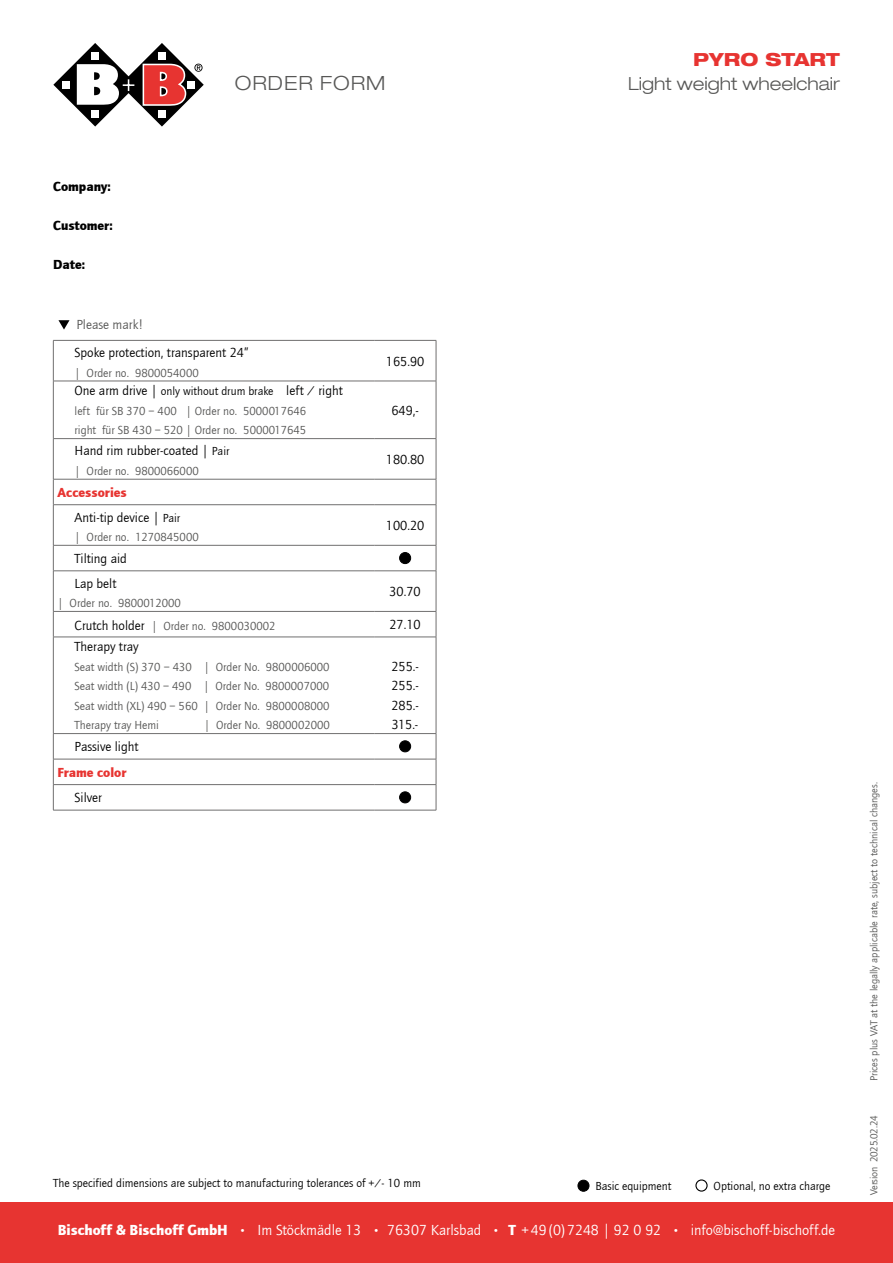
<style>
.page{position:relative;width:893px;height:1263px;background:#fff}
.page>*{position:absolute;margin:0;border:0;box-sizing:border-box;transform-origin:0 0}
.t1{font:300 19.5px "Helve Neu Lig Ext";letter-spacing:.05em;color:#575756}
.t2{font:300 18px "Helve Neu Lig Ext";color:#575756}
.t3{font:800 18px "Helve Neu Hea Ext";color:#e73431}
.t4{font:15px "Quay Sans";color:#fff}
.t5{font:13.5px/19.5px "Quay Sans";color:#000}
.t6{font:900 13.5px "Quay Sans";color:#000}
.t7{font:13.5px "Quay Sans";color:#575756}
.t8{font:900 13.5px "Quay Sans";color:#e73431}
.t9{font:12px/19.5px "Quay Sans";color:#575756}
.t10{font:12px "Quay Sans";color:#000}
.t11{font:10.5px "Quay Sans";color:#575756}
.t12{font:10.5px "Quay Sans";letter-spacing:-.02em;color:#575756}
.s1{font-size:12px}
.s2{font-weight:900;color:#e73431}
.s3{font-size:13.5px;color:#000}
.s4{font-weight:900}
.s5{font-size:10.5px}
</style>
<div class="page">
<svg style="left:53px;top:43px;width:151px;height:84px"></svg>
<svg style="left:58px;top:320px;width:12px;height:10px"></svg>
<div style="left:0;top:1202px;width:893px;height:61px;background:#e73431"></div>
<div style="left:578px;top:1180px;width:11px;height:11px;background:#000;border-radius:50%"></div>
<div style="left:578px;top:1180px;width:11px;height:11px;border:1px solid #000;border-radius:50%"></div>
<div style="left:695px;top:1179px;width:13px;height:12px;border:1px solid #000;border-radius:50%"></div>
<hr style="left:53px;top:340px;width:321px;height:1px;background:#706f6f">
<hr style="left:53px;top:341px;width:1px;height:40px;background:#706f6f">
<hr style="left:374px;top:340px;width:62px;height:1px;background:#706f6f">
<hr style="left:436px;top:341px;width:1px;height:40px;background:#706f6f">
<hr style="left:53px;top:381px;width:321px;height:1px;background:#706f6f">
<hr style="left:53px;top:381px;width:1px;height:57px;background:#706f6f">
<hr style="left:374px;top:381px;width:62px;height:1px;background:#706f6f">
<hr style="left:436px;top:381px;width:1px;height:57px;background:#706f6f">
<hr style="left:53px;top:438px;width:321px;height:1px;background:#706f6f">
<hr style="left:53px;top:439px;width:1px;height:40px;background:#706f6f">
<hr style="left:374px;top:438px;width:62px;height:1px;background:#706f6f">
<hr style="left:436px;top:439px;width:1px;height:40px;background:#706f6f">
<hr style="left:53px;top:479px;width:321px;height:1px;background:#706f6f">
<svg style="left:53px;top:479px;width:1px;height:25px"></svg>
<hr style="left:374px;top:479px;width:62px;height:1px;background:#706f6f">
<svg style="left:436px;top:479px;width:1px;height:25px"></svg>
<hr style="left:53px;top:504px;width:321px;height:1px;background:#706f6f">
<hr style="left:53px;top:505px;width:1px;height:40px;background:#706f6f">
<hr style="left:374px;top:504px;width:62px;height:1px;background:#706f6f">
<hr style="left:436px;top:505px;width:1px;height:40px;background:#706f6f">
<hr style="left:53px;top:545px;width:321px;height:1px;background:#706f6f">
<svg style="left:53px;top:545px;width:1px;height:26px"></svg>
<hr style="left:374px;top:545px;width:62px;height:1px;background:#706f6f">
<svg style="left:436px;top:545px;width:1px;height:26px"></svg>
<hr style="left:53px;top:571px;width:321px;height:1px;background:#706f6f">
<hr style="left:53px;top:571px;width:1px;height:40px;background:#706f6f">
<hr style="left:374px;top:571px;width:62px;height:1px;background:#706f6f">
<hr style="left:436px;top:571px;width:1px;height:40px;background:#706f6f">
<hr style="left:53px;top:611px;width:321px;height:1px;background:#706f6f">
<svg style="left:53px;top:612px;width:1px;height:25px"></svg>
<hr style="left:374px;top:611px;width:62px;height:1px;background:#706f6f">
<svg style="left:436px;top:612px;width:1px;height:25px"></svg>
<hr style="left:53px;top:637px;width:321px;height:1px;background:#706f6f">
<hr style="left:53px;top:637px;width:1px;height:96px;background:#706f6f">
<hr style="left:374px;top:637px;width:62px;height:1px;background:#706f6f">
<hr style="left:436px;top:637px;width:1px;height:96px;background:#706f6f">
<hr style="left:53px;top:733px;width:321px;height:1px;background:#706f6f">
<hr style="left:374px;top:733px;width:62px;height:1px;background:#706f6f">
<hr style="left:53px;top:759px;width:321px;height:1px;background:#706f6f">
<hr style="left:374px;top:759px;width:62px;height:1px;background:#706f6f">
<hr style="left:53px;top:784px;width:321px;height:1px;background:#706f6f">
<svg style="left:53px;top:734px;width:1px;height:76px"></svg>
<hr style="left:374px;top:784px;width:62px;height:1px;background:#706f6f">
<svg style="left:436px;top:734px;width:1px;height:76px"></svg>
<hr style="left:53px;top:810px;width:321px;height:1px;background:#706f6f">
<hr style="left:374px;top:810px;width:62px;height:1px;background:#706f6f">
<div style="left:400px;top:552px;width:11px;height:12px;background:#000;border-radius:50%"></div>
<div style="left:399px;top:552px;width:12px;height:12px;border:1px solid #000;border-radius:50%"></div>
<div style="left:400px;top:741px;width:11px;height:11px;background:#000;border-radius:50%"></div>
<div style="left:399px;top:740px;width:12px;height:12px;border:1px solid #000;border-radius:50%"></div>
<div style="left:400px;top:792px;width:11px;height:11px;background:#000;border-radius:50%"></div>
<div style="left:399px;top:791px;width:12px;height:12px;border:1px solid #000;border-radius:50%"></div>
<h1 class="t1" style="left:235px;top:71px;width:152px">ORDER FORM</h1>
<h2 class="t3" style="left:693px;top:48px;width:148px">PYRO START</h2>
<h2 class="t2" style="left:628px;top:73px;width:213px">Light weight wheelchair</h2>
<p class="t6" style="left:53px;top:178px;width:59px">Company:</p>
<p class="t6" style="left:53px;top:217px;width:61px">Customer:</p>
<p class="t6" style="left:53px;top:256px;width:33px">Date:</p>
<p class="t7" style="left:77px;top:317px;width:68px">Please mark!</p>
<p class="t5" style="left:75px;top:343px;width:175px">Spoke protection, transparent 24”</p>
<p class="t9" style="left:75px;top:363px;width:126px">| Order no. 9800054000</p>
<p class="t5" style="left:386px;top:352px;width:40px">165.90</p>
<p class="t5" style="left:75px;top:381px;width:270px">One arm drive | <span class="s1">only without drum brake</span> left / right</p>
<p class="t9" style="left:75px;top:401px;width:233px">left für SB 370 – 400 | Order no. 5000017646 right für SB 430 – 520 | Order no. 5000017645</p>
<p class="t5" style="left:391px;top:401px;width:29px">649,-</p>
<p class="t5" style="left:75px;top:441px;width:156px">Hand rim rubber-coated | <span class="s1">Pair</span></p>
<p class="t9" style="left:75px;top:461px;width:126px">| Order no. 9800066000</p>
<p class="t5" style="left:386px;top:450px;width:40px">180.80</p>
<p class="t5" style="left:75px;top:480px;width:107px;line-height:24.6px;text-indent:-17px"><span class="s2">Accessories<br></span>Anti-tip device | <span class="s1">Pair</span></p>
<p class="t9" style="left:75px;top:527px;width:126px">| Order no. 1270845000</p>
<p class="t5" style="left:75px;top:547px;width:54px;line-height:24.6px">Tilting aid<br>Lap belt</p>
<p class="t9" style="left:58px;top:594px;width:125px">| Order no. 9800012000</p>
<p class="t5" style="left:386px;top:516px;width:40px">100.20</p>
<p class="t5" style="left:389px;top:582px;width:33px">30.70</p>
<p class="t9" style="left:75px;top:617px;width:202px"><span class="s3">Crutch holder</span> | Order no. 9800030002</p>
<p class="t5" style="left:389px;top:615px;width:33px">27.10</p>
<p class="t5" style="left:75px;top:637px;width:65px">Therapy tray</p>
<p class="t9" style="left:75px;top:657px;width:256px;text-align:justify">Seat width (S) 370 – 430 | Order No. 9800006000<br>Seat width (L) 430 – 490 | Order No. 9800007000<br>Seat width (XL) 490 – 560 | Order No. 9800008000<br>Therapy tray Hemi</p>
<p class="t5" style="left:391px;top:657px;width:29px;text-align:justify">255.- 255.- 285.- 315.-</p>
<p class="t9" style="left:204px;top:716px;width:127px">| Order No. 9800002000</p>
<p class="t5" style="left:75px;top:737px;width:65px">Passive light</p>
<p class="t8" style="left:58px;top:764px;width:71px">Frame color</p>
<p class="t5" style="left:75px;top:788px;width:29px">Silver</p>
<p class="t10" style="left:53px;top:1176px;width:369px">The specified dimensions are subject to manufacturing tolerances of +/- 10 mm</p>
<p class="t10" style="left:595px;top:1179px;width:78px">Basic equipment</p>
<p class="t10" style="left:714px;top:1179px;width:118px">Optional, no extra charge</p>
<p class="t4" style="left:58px;top:1222px;width:779px"><span class="s4">Bischoff &amp; Bischoff GmbH</span> <span class="s5">•</span> Im Stöckmädle 13 <span class="s5">•</span> 76307 Karlsbad <span class="s5">•</span> <span class="s4">T</span> +49(0)7248 | 92 0 92 <span class="s5">•</span> info@bischoff-bischoff.de</p>
<p class="t11" style="left:868px;top:1081px;width:300px;rotate:-90deg">Prices plus VAT at the legally applicable rate, subject to technical changes.</p>
<p class="t12" style="left:868px;top:1195px;width:81px;rotate:-90deg">Version 2025.02.24</p>
</div>
